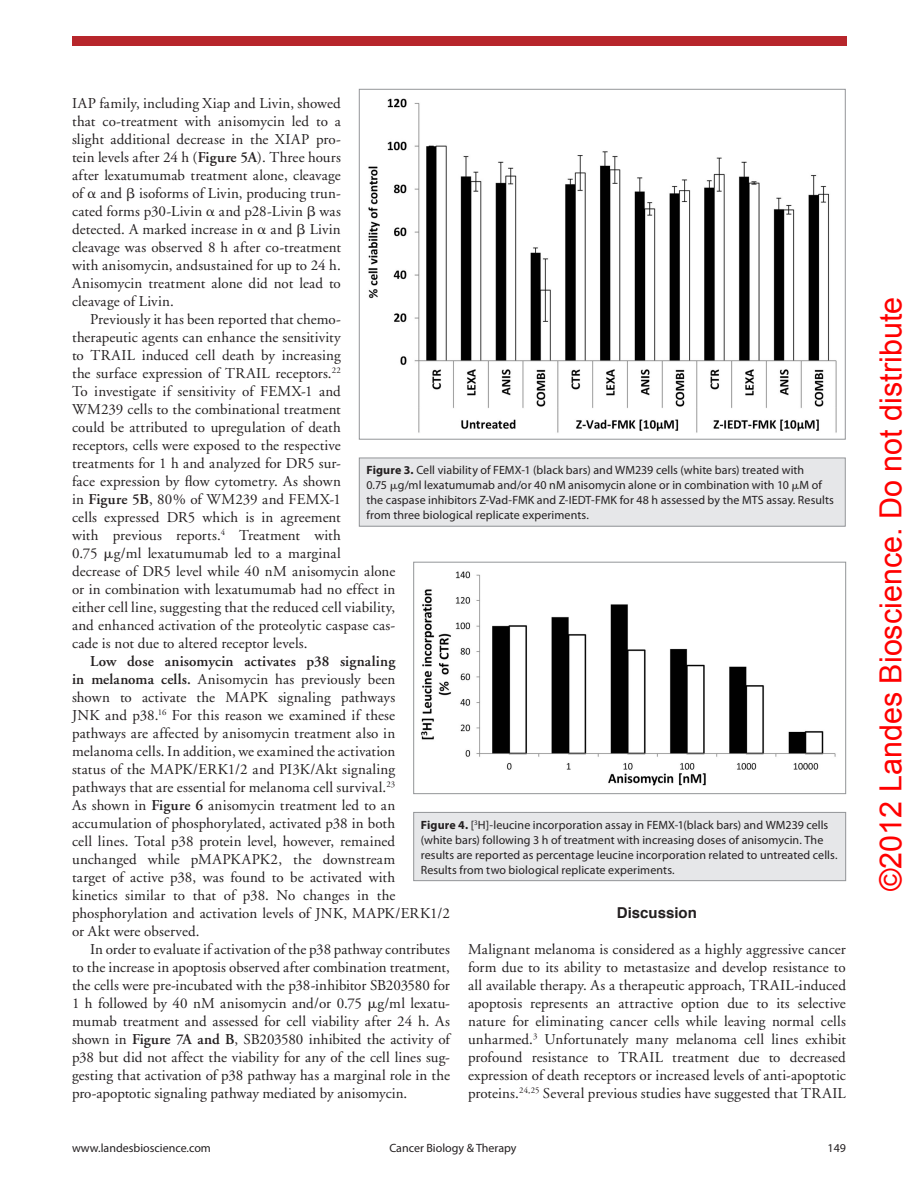
<style>
.page{position:relative;width:918px;height:1188px;background:#fff}
.page>*{position:absolute;margin:0;border:0;box-sizing:border-box;transform-origin:0 0}
.t1{font:30.45px "Arial";color:#f00}
.t2{font:15px/18px "Adobe Garamond";letter-spacing:.01em;color:#231f20;text-align:justify}
.t3{font:700 15px "Helvetica";color:#231f20}
.t4{font:12px/15px "Myriad Pro";letter-spacing:.005em;color:#231f20}
.s1{font-weight:600}
.s2{font-family:"Universal Std Greekw Math Pi"}
.s3{font-weight:700}
</style>
<div class="page">
<div style="left:72px;top:36px;width:774px;height:10px;background:#b7262b"></div>
<div style="left:359px;top:458px;width:486px;height:68px;background:#e6e7e9"></div>
<div style="left:359px;top:458px;width:487px;height:69px;border:1px solid #939598"></div>
<div style="left:414px;top:812px;width:432px;height:69px;background:#e6e7e9"></div>
<div style="left:413px;top:812px;width:433px;height:69px;border:1px solid #939598"></div>
<img style="left:368px;top:98px;width:469px;height:335px">
<img style="left:421px;top:571px;width:415px;height:215px">
<div style="left:413px;top:562px;width:433px;height:232px;border:1px solid #939598"></div>
<p class="t2" style="left:72px;top:95px;width:270px">IAP family, including Xiap and Livin, showed that co-treatment with anisomycin led to a slight additional decrease in the XIAP pro&shy;tein levels after 24 h (<span class="s1">Figure 5A</span>). Three hours after lexatumumab treatment alone, cleavage of <span class="s2">α</span> and <span class="s2">β</span> isoforms of Livin, producing trun&shy;cated forms p30-Livin <span class="s2">α</span> and p28-Livin <span class="s2">β</span> was detected. A marked increase in <span class="s2">α</span> and <span class="s2">β</span> Livin cleavage was observed 8 h after co-treatment with anisomycin, andsustained for up to 24 h.<br>Anisomycin treatment alone did not lead to cleavage of Livin.</p>
<p class="t2" style="left:72px;top:311px;width:325px;text-align:left;text-indent:18px">Previously it has been reported that chemo&shy;therapeutic agents can enhance the sensitivity<br>to TRAIL induced cell death by increasing<br>the surface expression of TRAIL receptors.<sup>22<br></sup>To investigate if sensitivity of FEMX-1 and WM239 cells to the combinational treatment<br>could be attributed to upregulation of death receptors, cells were exposed to the respective treatments for 1 h and analyzed for DR5 sur-<br>face expression by flow cytometry. As shown<br>in <span class="s1">Figure 5B</span>, 80% of WM239 and FEMX-1<br>cells expressed DR5 which is in agreement<br>with previous reports.<sup>4</sup> Treatment with<br>0.75 <span class="s2">μ</span>g/ml lexatumumab led to a marginal<br>decrease of DR5 level while 40 nM anisomycin alone or in combination with lexatumumab had no effect in either cell line, suggesting that the reduced cell viability, and enhanced activation of the proteolytic caspase cas&shy;cade is not due to altered receptor levels.</p>
<p class="t2" style="left:72px;top:653px;width:379px;text-align:left;text-indent:18px"><span class="s1">Low dose anisomycin activates p38 signaling<br>in melanoma cells.</span> Anisomycin has previously been<br>shown to activate the MAPK signaling pathways<br>JNK and p38.<sup>16</sup> For this reason we examined if these pathways are affected by anisomycin treatment also in melanoma cells. In addition, we examined the activation<br>status of the MAPK/ERK1/2 and PI3K/Akt signaling pathways that are essential for melanoma cell survival.<sup>23<br></sup>As shown in <span class="s1">Figure 6</span> anisomycin treatment led to an accumulation of phosphorylated, activated p38 in both<br>cell lines. Total p38 protein level, however, remained unchanged while pMAPKAPK2, the downstream<br>target of active p38, was found to be activated with<br>kinetics similar to that of p38. No changes in the phosphorylation and activation levels of JNK, MAPK/ERK1/2 or Akt were observed.</p>
<p class="t2" style="left:72px;top:941px;width:379px;text-indent:18px">In order to evaluate if activation of the p38 pathway contributes to the increase in apoptosis observed after combination treatment, the cells were pre-incubated with the p38-inhibitor SB203580 for 1 h followed by 40 nM anisomycin and/or 0.75 <span class="s2">μ</span>g/ml lexatu&shy;mumab treatment and assessed for cell viability after 24 h. As shown in <span class="s1">Figure 7A and B</span>, SB203580 inhibited the activity of p38 but did not affect the viability for any of the cell lines sug&shy;gesting that activation of p38 pathway has a marginal role in the pro-apoptotic signaling pathway mediated by anisomycin.</p>
<p class="t4" style="left:366px;top:462px;width:469px"><span class="s3">Figure 3.</span> Cell viability of FEMX-1 (black bars) and WM239 cells (white bars) treated with<br>0.75 <span class="s2">μ</span>g/ml lexatumumab and/or 40 nM anisomycin alone or in combination with 10 <span class="s2">μ</span>M of the caspase inhibitors Z-Vad-FMK and Z-IEDT-FMK for 48 h assessed by the MTS assay. Results from three biological replicate experiments.</p>
<p class="t4" style="left:421px;top:817px;width:418px"><span class="s3">Figure 4.</span> [<sup>3</sup>H]-leucine incorporation assay in FEMX-1(black bars) and WM239 cells (white bars) following 3 h of treatment with increasing doses of anisomycin. The results are reported as percentage leucine incorporation related to untreated cells.<br>Results from two biological replicate experiments.</p>
<p class="t3" style="left:617px;top:901px;width:82px">Discussion</p>
<p class="t2" style="left:468px;top:941px;width:380px">Malignant melanoma is considered as a highly aggressive cancer form due to its ability to metastasize and develop resistance to all available therapy. As a therapeutic approach, TRAIL-induced apoptosis represents an attractive option due to its selective nature for eliminating cancer cells while leaving normal cells unharmed.<sup>3</sup> Unfortunately many melanoma cell lines exhibit profound resistance to TRAIL treatment due to decreased expression of death receptors or increased levels of anti-apoptotic proteins.<sup>24,25</sup> Several previous studies have suggested that TRAIL</p>
<p class="t4" style="left:72px;top:1140px;width:140px">www.landesbioscience.com</p>
<p class="t4" style="left:389px;top:1140px;width:129px">Cancer Biology &amp; Therapy</p>
<p class="t4" style="left:828px;top:1140px;width:20px">149</p>
<h1 class="t1" style="left:871px;top:891px;width:595px;rotate:-90deg">©2012 Landes Bioscience. Do not distribute</h1>
</div>
